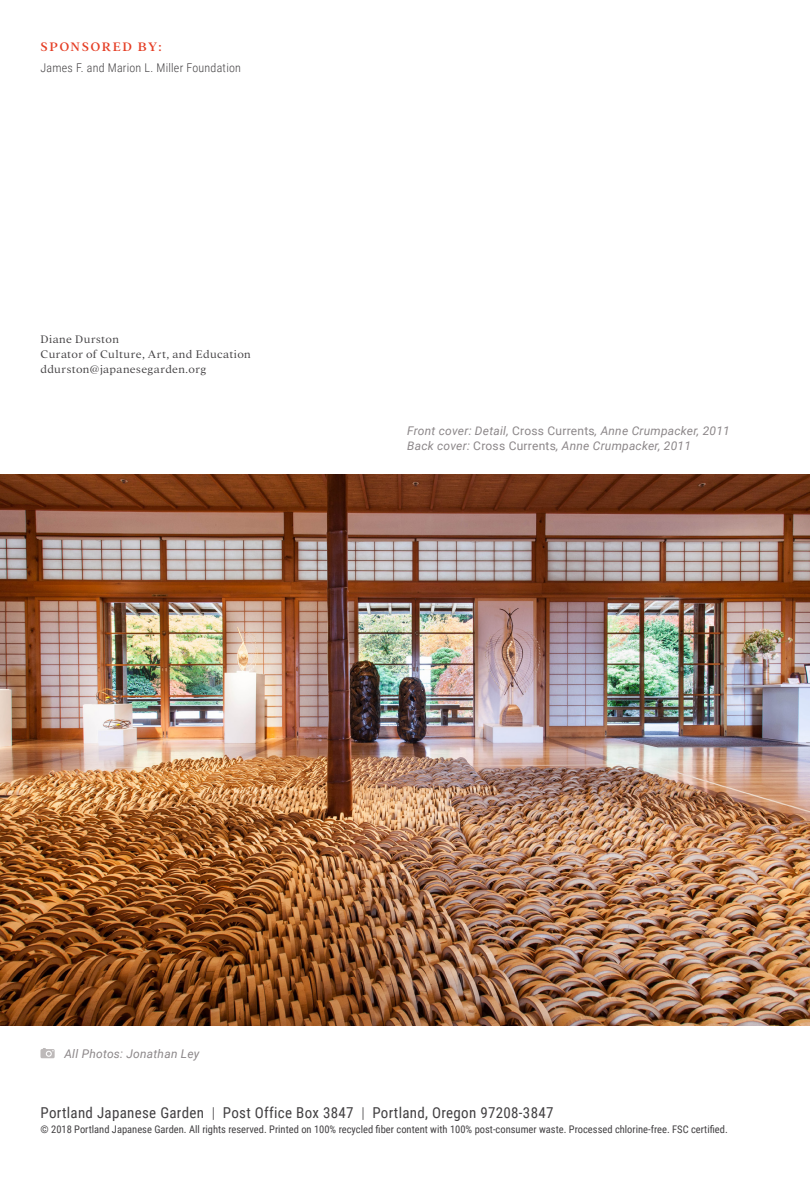
<style>
.page{position:relative;width:810px;height:1188px;background:#fff}
.page>*{position:absolute;margin:0;border:0;box-sizing:border-box;transform-origin:0 0}
.t1{font:15px "Roboto Condensed";letter-spacing:.02em;color:#424042}
.Subtitle-E{font:500 13.5px "Addington CF";letter-spacing:.11em;color:#e53e25}
.Photo_Caption{font:italic 12px "Roboto";letter-spacing:.02em;color:#8c8789}
.Notes{font:300 12px "Addington CF";letter-spacing:.03em;color:#424042}
.Sponsor{font:300 12px "Roboto Condensed";letter-spacing:.02em;color:#424042}
.t2{font:10.5px "Roboto Condensed";color:#424042}
.s1{font-style:normal}
.s2{font-weight:300}
</style>
<div class="page">
<img style="left:0;top:474px;width:810px;height:552px">
<svg style="left:40px;top:1048px;width:15px;height:10px"></svg>
<p class="Subtitle-E" style="left:41px;top:39px;width:123px">SPONSORED BY:</p>
<p class="Sponsor" style="left:40px;top:60px;width:202px">James F. and Marion L. Miller Foundation</p>
<p class="Notes" style="left:40px;top:333px;width:80px">Diane Durston</p>
<p class="Notes" style="left:40px;top:348px;width:212px">Curator of Culture, Art, and Education</p>
<p class="Notes" style="left:40px;top:363px;width:167px">ddurston@japanesegarden.org</p>
<p class="Photo_Caption" style="left:407px;top:422px;width:324px">Front cover: Detail, <span class="s1">Cross Currents</span>, Anne Crumpacker, 2011</p>
<p class="Photo_Caption" style="left:407px;top:437px;width:285px">Back cover: <span class="s1">Cross Currents</span>, Anne Crumpacker, 2011</p>
<p class="Photo_Caption" style="left:64px;top:1046px;width:137px">All Photos: Jonathan Ley</p>
<p class="t1" style="left:40px;top:1102px;width:514px">Portland Japanese Garden <span class="s2">|</span> Post Office Box 3847 <span class="s2">|</span> Portland, Oregon 97208-3847</p>
<p class="t2" style="left:40px;top:1122px;width:689px">© 2018 Portland Japanese Garden. All rights reserved. Printed on 100% recycled fiber content with 100% post-consumer waste. Processed chlorine-free. FSC certified.</p>
</div>
